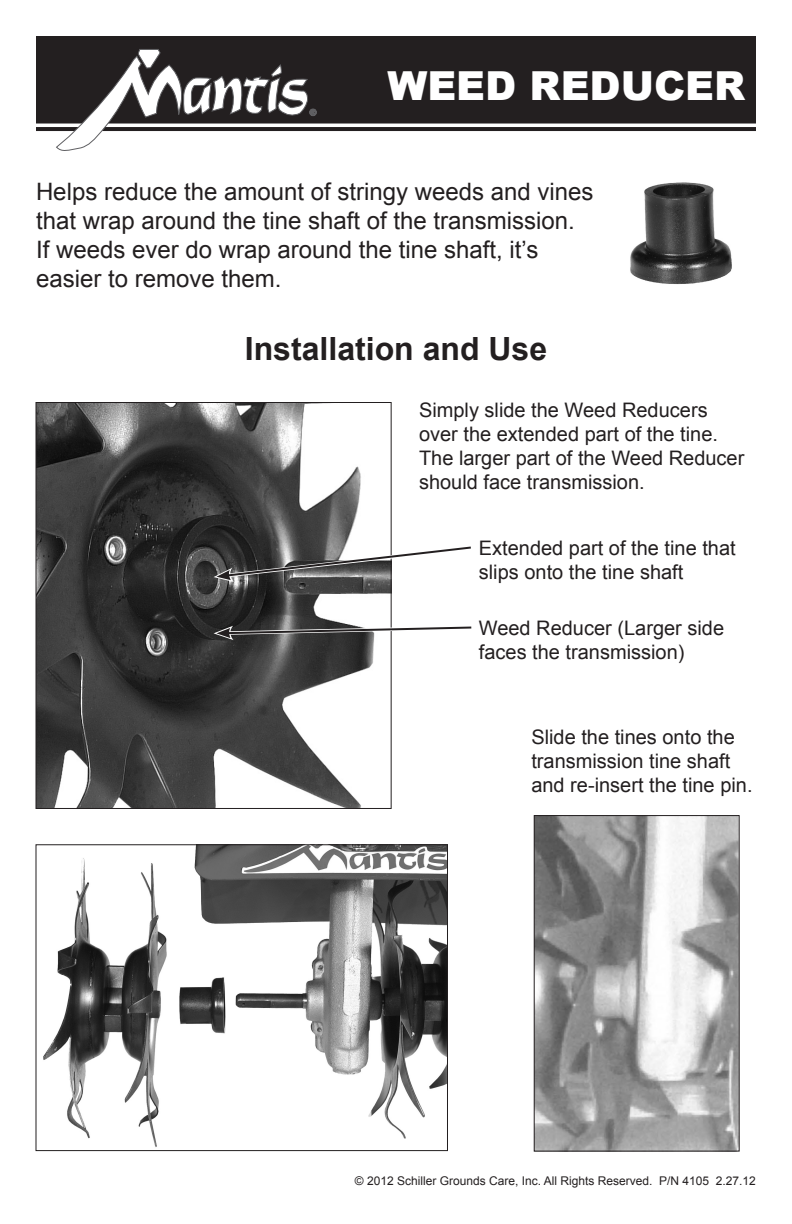
<style>
.page{position:relative;width:792px;height:1224px;background:#fff}
.page>*{position:absolute;margin:0;border:0;box-sizing:border-box;transform-origin:0 0}
.t1{font:900 40px "Arial";color:#fff}
.t2{font:700 32px "Arial";color:#231f20}
.t3{font:24px/28.8px "Arial";color:#231f20}
.t4{font:20px/24px "Arial";color:#231f20}
.t5{font:12px "Arial";color:#231f20}
</style>
<div class="page">
<div style="left:37px;top:37px;width:718px;height:86px;background:#231f20"></div>
<div style="left:36px;top:36px;width:720px;height:88px;border:2px solid #231f20"></div>
<hr style="left:36px;top:127px;width:720px;height:4px;background:#231f20">
<svg style="left:56px;top:49px;width:261px;height:102px"></svg>
<img style="left:43px;top:846px;width:403px;height:301px">
<div style="left:36px;top:844px;width:412px;height:307px;border:1px solid #231f20"></div>
<img style="left:38px;top:404px;width:352px;height:403px">
<div style="left:36px;top:402px;width:356px;height:407px;border:1px solid #231f20"></div>
<img style="left:630px;top:182px;width:102px;height:102px">
<img style="left:536px;top:817px;width:202px;height:333px">
<div style="left:534px;top:815px;width:206px;height:337px;border:1px solid #231f20"></div>
<svg style="left:214px;top:544px;width:257px;height:38px"></svg>
<svg style="left:214px;top:624px;width:258px;height:16px"></svg>
<h1 class="t1" style="left:387px;top:63px;width:359px">WEED REDUCER</h1>
<p class="t3" style="left:36px;top:178px;width:559px">Helps reduce the amount of stringy weeds and vines that wrap around the tine shaft of the transmission.<br>If weeds ever do wrap around the tine shaft, it’s easier to remove them.</p>
<h2 class="t2" style="left:245px;top:328px;width:304px">Installation and Use</h2>
<p class="t4" style="left:419px;top:398px;width:327px">Simply slide the Weed Reducers over the extended part of the tine.<br>The larger part of the Weed Reducer should face transmission.</p>
<p class="t4" style="left:479px;top:536px;width:258px">Extended part of the tine that slips onto the tine shaft</p>
<p class="t4" style="left:479px;top:616px;width:247px">Weed Reducer (Larger side faces the transmission)</p>
<p class="t4" style="left:531px;top:725px;width:223px">Slide the tines onto the transmission tine shaft and re-insert the tine pin.</p>
<p class="t5" style="left:355px;top:1173px;width:403px">© 2012 Schiller Grounds Care, Inc. All Rights Reserved. P/N 4105 2.27.12</p>
</div>
